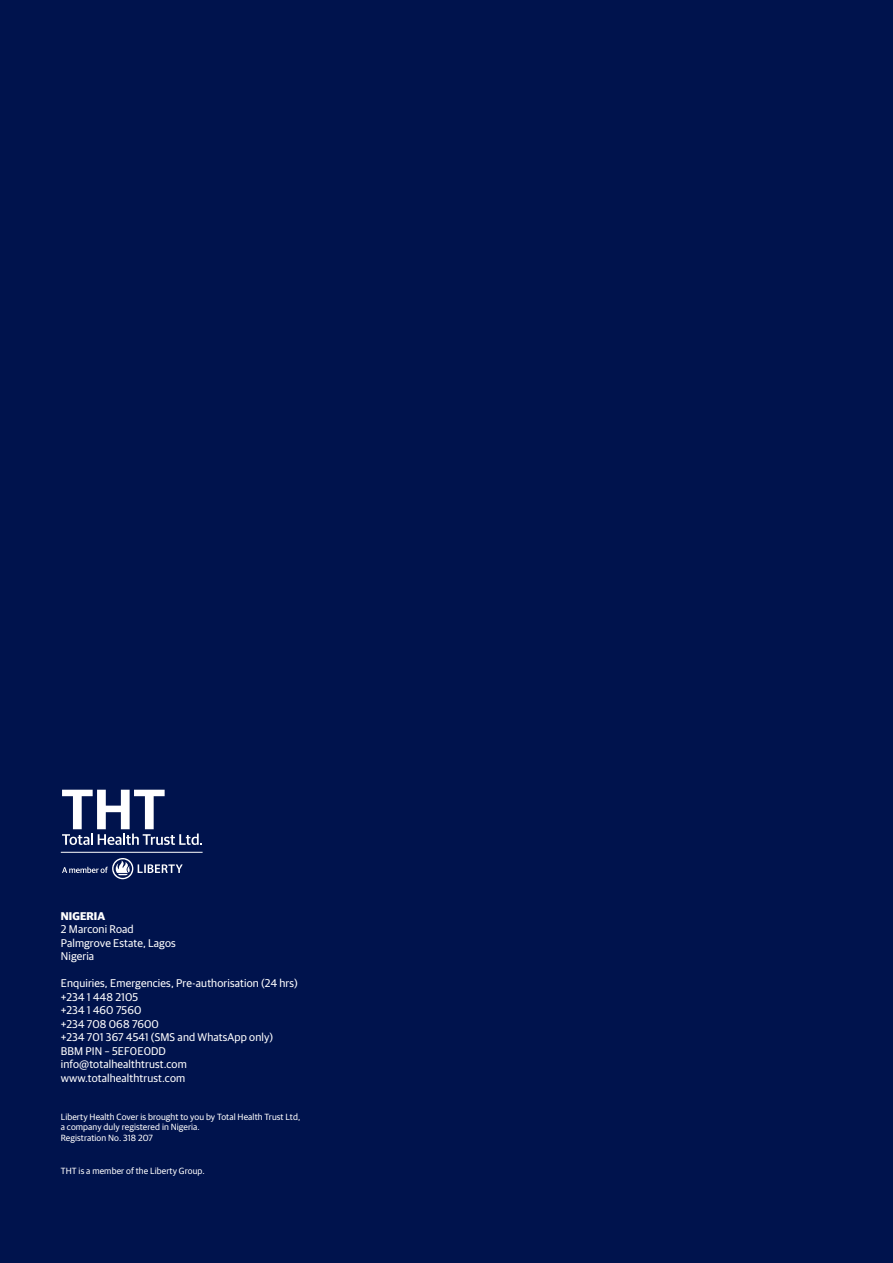
<style>
.page{position:relative;width:893px;height:1263px;background:#00134d}
.page>*{position:absolute;margin:0;border:0;box-sizing:border-box;transform-origin:0 0}
.t1{font:11.25px/13.5px "Guardian Sans";letter-spacing:.01em;color:#fff}
.t2{font:700 11.25px "Guardian Sans";letter-spacing:.01em;color:#fff}
.t3{font:9px/10.8px "Guardian Sans";letter-spacing:.01em;color:#fff}
</style>
<div class="page">
<svg style="left:62px;top:858px;width:121px;height:21px"></svg>
<svg style="left:62px;top:790px;width:140px;height:55px"></svg>
<hr style="left:61px;top:852px;width:142px;height:1px;background:#fff">
<p class="t2" style="left:61px;top:907px;width:46px">NIGERIA</p>
<p class="t1" style="left:61px;top:922px;width:116px">2 Marconi Road<br>Palmgrove Estate, Lagos<br>Nigeria</p>
<p class="t1" style="left:61px;top:976px;width:239px">Enquiries, Emergencies, Pre-authorisation (24 hrs) +234 1 448 2105<br>+234 1 460 7560<br>+234 708 068 7600<br>+234 701 367 4541 (SMS and WhatsApp only)<br>BBM PIN – 5EF0E0DD<br>info@totalhealthtrust.com www.totalhealthtrust.com</p>
<p class="t3" style="left:61px;top:1110px;width:241px">Liberty Health Cover is brought to you by Total Health Trust Ltd, a company duly registered in Nigeria.<br>Registration No. 318 207</p>
<p class="t3" style="left:61px;top:1164px;width:145px">THT is a member of the Liberty Group.</p>
</div>
